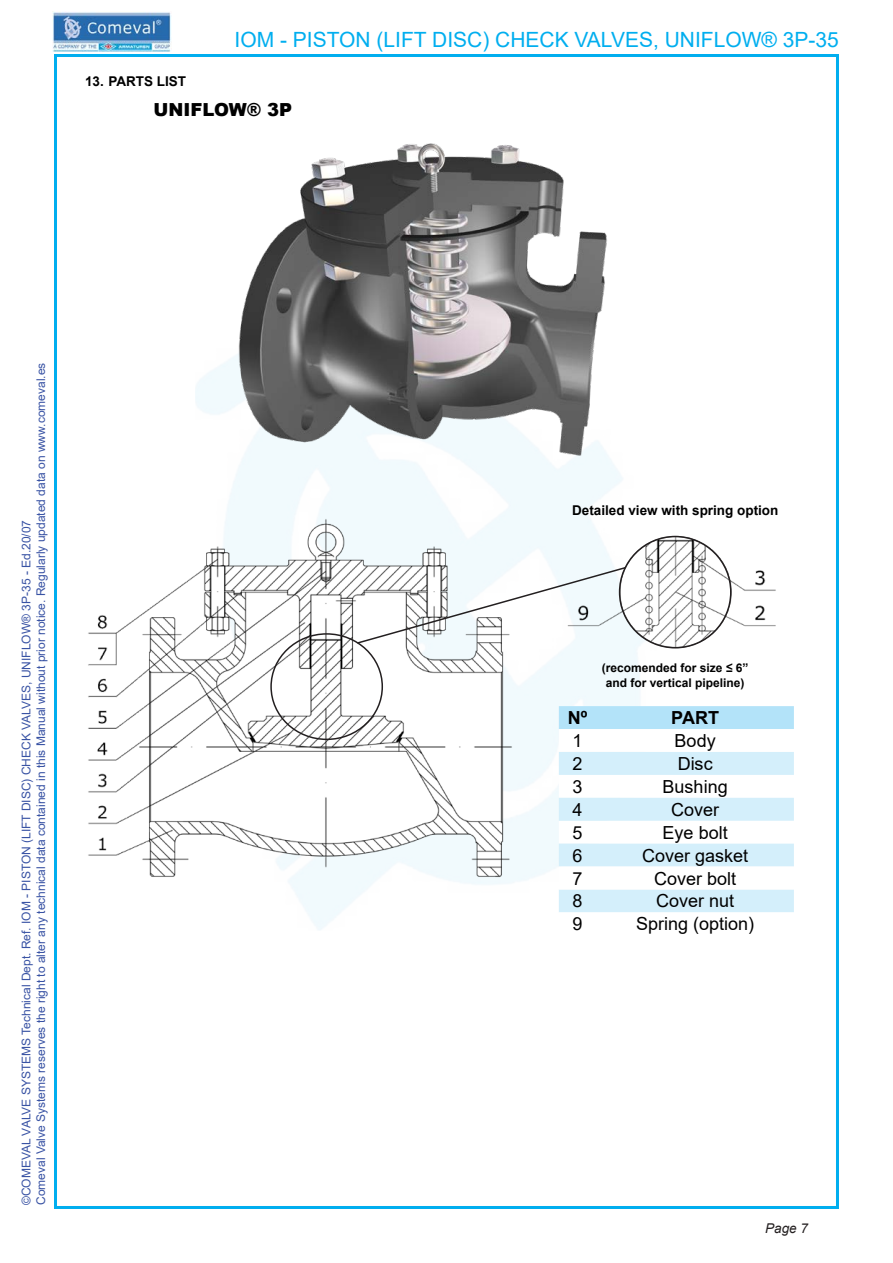
<style>
.page{position:relative;width:893px;height:1263px;background:#fff}
.page>*{position:absolute;margin:0;border:0;box-sizing:border-box;transform-origin:0 0}
.t1{font:21px "Arial";color:#00aeef}
.t2{font:18px "Arial";color:#000}
.t3{font:900 18px "Arial";color:#000}
.t4{font:700 18px "Arial";color:#000}
.Capítulo{font:700 13.5px "Arial";color:#000}
.t5{font:italic 13.5px "Arial";color:#231f20}
.t6{font:12px/14.4px "Arial";color:#3953a4}
.t7{font:700 12px "Arial";color:#000}
</style>
<div class="page">
<img style="left:53px;top:12px;width:118px;height:40px">
<svg style="left:559px;top:706px;width:235px;height:207px"></svg>
<img style="left:88px;top:517px;width:430px;height:414px">
<img style="left:511px;top:531px;width:265px;height:123px">
<div style="left:270px;top:633px;width:113px;height:107px;border:2px solid #231f20;border-radius:50%"></div>
<svg style="left:356px;top:566px;width:271px;height:79px"></svg>
<img style="left:203px;top:143px;width:412px;height:321px">
<p class="Capítulo" style="left:85px;top:72px;width:103px">13. PARTS LIST</p>
<h1 class="t1" style="left:235px;top:25px;width:606px">IOM - PISTON (LIFT DISC) CHECK VALVES, UNIFLOW® 3P-35</h1>
<p class="t3" style="left:153px;top:97px;width:140px">UNIFLOW® 3P</p>
<p class="t6" style="left:19px;top:1205px;width:844px;rotate:-90deg">©COMEVAL VALVE SYSTEMS Technical Dept. Ref. IOM - PISTON (LIFT DISC) CHECK VALVES, UNIFLOW® 3P-35 - Ed.20/07<br>Comeval Valve Systems reserves the right to alter any technical data contained in this Manual without prior notice. Regularly updated data on www.comeval.es</p>
<p class="Capítulo" style="left:572px;top:501px;width:208px">Detailed view with spring option</p>
<p class="t7" style="left:602px;top:660px;width:148px">(recomended for size ≤ 6”</p>
<p class="t7" style="left:606px;top:674px;width:140px">and for vertical pipeline)</p>
<p class="t4" style="left:568px;top:705px;width:21px">Nº</p>
<p class="t4" style="left:671px;top:705px;width:49px">PART</p>
<p class="t2" style="left:573px;top:728px;width:12px">1</p>
<p class="t2" style="left:675px;top:728px;width:43px">Body</p>
<p class="t2" style="left:573px;top:751px;width:12px">2</p>
<p class="t2" style="left:678px;top:751px;width:36px">Disc</p>
<p class="t2" style="left:573px;top:774px;width:12px">3</p>
<p class="t2" style="left:663px;top:774px;width:67px">Bushing</p>
<p class="t2" style="left:573px;top:797px;width:12px">4</p>
<p class="t2" style="left:671px;top:797px;width:50px">Cover</p>
<p class="t2" style="left:573px;top:820px;width:12px">5</p>
<p class="t2" style="left:663px;top:820px;width:67px">Eye bolt</p>
<p class="t2" style="left:573px;top:843px;width:12px">6</p>
<p class="t2" style="left:642px;top:843px;width:108px">Cover gasket</p>
<p class="t2" style="left:573px;top:866px;width:12px">7</p>
<p class="t2" style="left:654px;top:866px;width:84px">Cover bolt</p>
<p class="t2" style="left:573px;top:889px;width:12px">8</p>
<p class="t2" style="left:656px;top:889px;width:80px">Cover nut</p>
<p class="t2" style="left:573px;top:912px;width:12px">9</p>
<p class="t2" style="left:636px;top:912px;width:120px">Spring (option)</p>
<p class="t5" style="left:765px;top:1220px;width:44px">Page 7</p>
</div>
